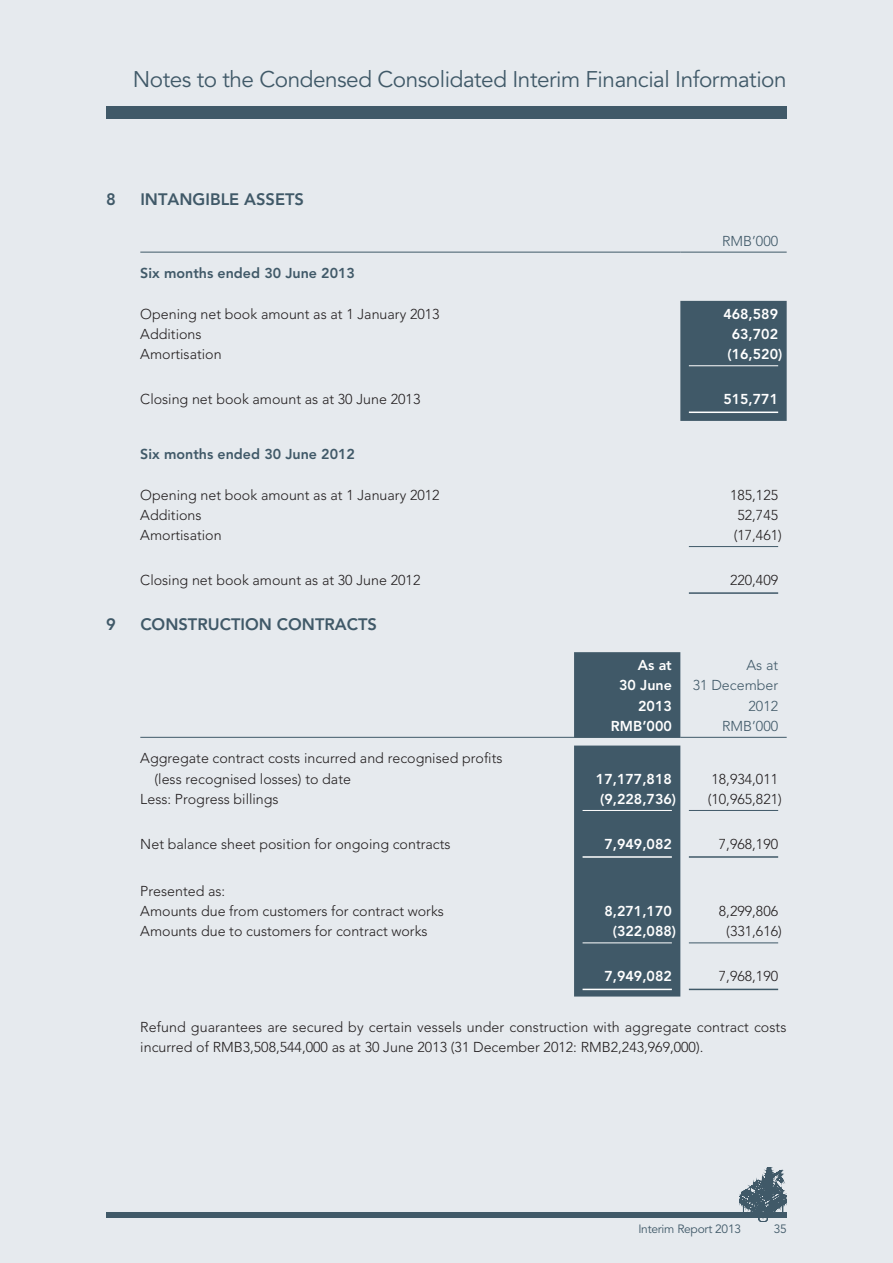
<style>
.page{position:relative;width:893px;height:1263px;background:#e6eaee}
.page>*{position:absolute;margin:0;border:0;box-sizing:border-box;transform-origin:0 0}
.t1{font:22.5px "Avenir LT Std";letter-spacing:-.02em;color:#405968}
.t2{font:800 16.5px "Avenir LT Std";color:#405968}
.t3{font:300 14.25px/20.2px "Avenir LT Std";color:#231f20}
.t4{font:800 14.25px/20.2px "Avenir LT Std";color:#fff;text-align:right}
.t5{font:800 14.25px "Avenir LT Std";color:#405968}
.t6{font:300 14.25px/20.2px "Avenir LT Std";color:#405968;text-align:right}
.t7{font:12px "Avenir LT Std";letter-spacing:-.02em;color:#405968}
</style>
<div class="page">
<div style="left:106px;top:106px;width:680px;height:13px;background:#405968"></div>
<div style="left:107px;top:1212px;width:680px;height:5px;background:#405968"></div>
<svg style="left:740px;top:1167px;width:47px;height:55px"></svg>
<div style="left:680px;top:301px;width:107px;height:120px;background:#405968"></div>
<hr style="left:140px;top:252px;width:540px;height:1px;background:#405968">
<hr style="left:680px;top:252px;width:107px;height:1px;background:#405968">
<hr style="left:689px;top:365px;width:89px;height:1px;background:#fff">
<hr style="left:689px;top:411px;width:89px;height:2px;background:#fff">
<hr style="left:689px;top:546px;width:89px;height:1px;background:#405968">
<hr style="left:689px;top:592px;width:89px;height:2px;background:#405968">
<div style="left:574px;top:652px;width:106px;height:344px;background:#405968"></div>
<hr style="left:140px;top:737px;width:434px;height:1px;background:#405968">
<hr style="left:574px;top:737px;width:106px;height:1px;background:#405968">
<hr style="left:680px;top:737px;width:107px;height:1px;background:#405968">
<hr style="left:583px;top:810px;width:89px;height:1px;background:#fff">
<hr style="left:689px;top:810px;width:89px;height:1px;background:#405968">
<hr style="left:583px;top:856px;width:89px;height:2px;background:#fff">
<hr style="left:689px;top:856px;width:89px;height:2px;background:#405968">
<hr style="left:583px;top:942px;width:89px;height:1px;background:#fff">
<hr style="left:689px;top:942px;width:89px;height:1px;background:#405968">
<hr style="left:583px;top:989px;width:89px;height:1px;background:#fff">
<hr style="left:689px;top:989px;width:89px;height:1px;background:#405968">
<h1 class="t1" style="left:133px;top:66px;width:655px">Notes to the Condensed Consolidated Interim Financial Information</h1>
<p class="t2" style="left:106px;top:190px;width:199px">8 I ntangible assets</p>
<p class="t6" style="left:722px;top:231px;width:58px">RMB’000</p>
<p class="t5" style="left:140px;top:265px;width:216px">Six months ended 30 June 2013</p>
<p class="t3" style="left:140px;top:304px;width:301px">Opening net book amount as at 1 January 2013</p>
<p class="t4" style="left:723px;top:304px;width:56px">468,589</p>
<p class="t3" style="left:140px;top:324px;width:63px">Additions</p>
<p class="t4" style="left:732px;top:324px;width:48px">63,702</p>
<p class="t3" style="left:140px;top:344px;width:83px">Amortisation</p>
<p class="t4" style="left:728px;top:344px;width:56px">(16,520)</p>
<p class="t3" style="left:140px;top:389px;width:282px">Closing net book amount as at 30 June 2013</p>
<p class="t4" style="left:723px;top:389px;width:56px">515,771</p>
<p class="t5" style="left:140px;top:446px;width:216px">Six months ended 30 June 2012</p>
<p class="t3" style="left:140px;top:484px;width:301px">Opening net book amount as at 1 January 2012</p>
<p class="t3" style="left:730px;top:484px;width:50px">185,125</p>
<p class="t3" style="left:140px;top:505px;width:63px">Additions</p>
<p class="t3" style="left:737px;top:505px;width:42px">52,745</p>
<p class="t3" style="left:140px;top:525px;width:83px">Amortisation</p>
<p class="t3" style="left:734px;top:525px;width:50px">(17,461)</p>
<p class="t3" style="left:140px;top:570px;width:282px">Closing net book amount as at 30 June 2012</p>
<p class="t3" style="left:730px;top:570px;width:50px">220,409</p>
<p class="t2" style="left:106px;top:614px;width:11px">9</p>
<p class="t2" style="left:140px;top:614px;width:60px">Construct</p>
<p class="t2" style="left:241px;top:614px;width:138px">ion contracts</p>
<p class="t3" style="left:155px;top:748px;width:349px;text-indent:-14px">Aggregate contract costs incurred and recognised profits (less recognised losses) to date</p>
<p class="t4" style="left:619px;top:655px;width:54px">As at<br>30 June</p>
<p class="t6" style="left:693px;top:655px;width:87px">As at<br>31 December</p>
<p class="t4" style="left:638px;top:695px;width:35px">2013</p>
<p class="t6" style="left:748px;top:695px;width:31px">2012</p>
<p class="t4" style="left:611px;top:716px;width:62px">RMB’000</p>
<p class="t6" style="left:722px;top:716px;width:58px">RMB’000</p>
<p class="t4" style="left:596px;top:769px;width:77px">17,177,818</p>
<p class="t3" style="left:711px;top:769px;width:68px">18,934,011</p>
<p class="t3" style="left:140px;top:789px;width:140px">Less: Progress billings</p>
<p class="t4" style="left:600px;top:789px;width:77px">(9,228,736)</p>
<p class="t3" style="left:708px;top:789px;width:76px">(10,965,821)</p>
<p class="t3" style="left:140px;top:834px;width:312px">Net balance sheet position for ongoing contracts</p>
<p class="t4" style="left:604px;top:834px;width:69px">7,949,082</p>
<p class="t3" style="left:719px;top:834px;width:61px">7,968,190</p>
<p class="t3" style="left:140px;top:881px;width:305px">Presented as:<br>Amounts due from customers for contract works</p>
<p class="t4" style="left:604px;top:901px;width:69px">8,271,170</p>
<p class="t3" style="left:719px;top:901px;width:61px">8,299,806</p>
<p class="t3" style="left:140px;top:921px;width:289px">Amounts due to customers for contract works</p>
<p class="t4" style="left:613px;top:921px;width:65px">(322,088)</p>
<p class="t3" style="left:726px;top:921px;width:57px">(331,616)</p>
<p class="t4" style="left:604px;top:966px;width:69px">7,949,082</p>
<p class="t3" style="left:719px;top:966px;width:61px">7,968,190</p>
<p class="t3" style="left:140px;top:1017px;width:648px">Refund guarantees are secured by certain vessels under construction with aggregate contract costs incurred of RMB3,508,544,000 as at 30 June 2013 (31 December 2012: RMB2,243,969,000).</p>
<p class="t7" style="left:638px;top:1222px;width:104px">Interim Report 2013</p>
<p class="t7" style="left:774px;top:1222px;width:15px">35</p>
</div>
